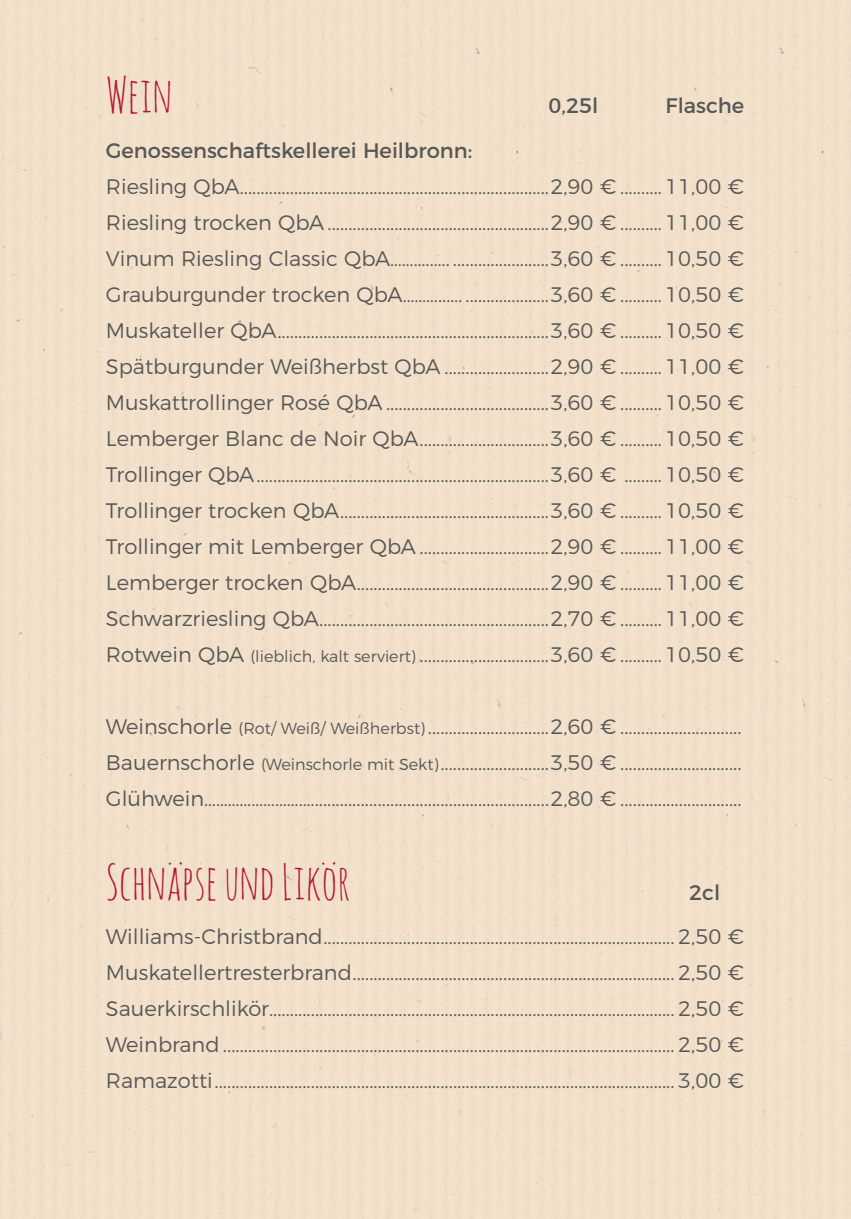
<style>
.page{position:relative;width:851px;height:1219px;background:#fff}
.page>*{position:absolute;margin:0;border:0;box-sizing:border-box;transform-origin:0 0}
.t1{font:48px "Amatic";color:#b31734}
.t2{font:300 21px/36px "Montserrat";color:#575756;text-align:justify}
.t3{font:21px "Montserrat";color:#575756}
.s1{font-size:16px}
</style>
<div class="page">
<h1 class="t1" style="left:106px;top:64px;width:68px">Wein</h1>
<p class="t3" style="left:548px;top:89px;width:51px">0,25l</p>
<p class="t3" style="left:665px;top:89px;width:80px">Flasche</p>
<p class="t3" style="left:106px;top:134px;width:368px">Genossenschaftskellerei Heilbronn:</p>
<p class="t2" style="left:106px;top:167px;width:640px">Riesling QbA ..........................................................................2,90 € ..........11,00 € Riesling trocken QbA .....................................................2,90 € ..........11,00 € Vinum Riesling Classic QbA………..…. .......................3,60 € ..........10,50 € Grauburgunder trocken QbA………..…. ....................3,60 € ..........10,50 € Muskateller QbA .................................................................3,60 € ..........10,50 € Spätburgunder Weißherbst QbA .........................2,90 € ..........11,00 € Muskattrollinger Rosé QbA .......................................3,60 € ..........10,50 € Lemberger Blanc de Noir QbA ...............................3,60 € ..........10,50 € Trollinger QbA ......................................................................3,60 € .........10,50 € Trollinger trocken QbA ..................................................3,60 € ..........10,50 € Trollinger mit Lemberger QbA ...............................2,90 € ..........11,00 € Lemberger trocken QbA ..............................................2,90 € ..........11,00 € Schwarzriesling QbA .......................................................2,70 € ..........11,00 € Rotwein QbA <span class="s1">(lieblich, kalt serviert)</span> ...............................3,60 € ..........10,50 €</p>
<p class="t2" style="left:106px;top:707px;width:637px">Weinschorle <span class="s1">(Rot/ Weiß/ Weißherbst)</span> .............................2,60 € .............................<br>Bauernschorle <span class="s1">(Weinschorle mit Sekt)</span> ..........................3,50 € .............................<br>Glühwein…………………….…............... .........................................2,80 € .............................</p>
<h1 class="t1" style="left:106px;top:851px;width:246px">Schnäpse und Likör</h1>
<p class="t3" style="left:689px;top:875px;width:32px">2cl</p>
<p class="t2" style="left:106px;top:917px;width:640px">Williams-Christbrand .................................................................................... 2,50 € Muskatellertresterbrand ............................................................................. 2,50 € Sauerkirschlikör................................................................................................. 2,50 € Weinbrand ............................................................................................................ 2,50 € Ramazotti .............................................................................................................. 3,00 €</p>
</div>
